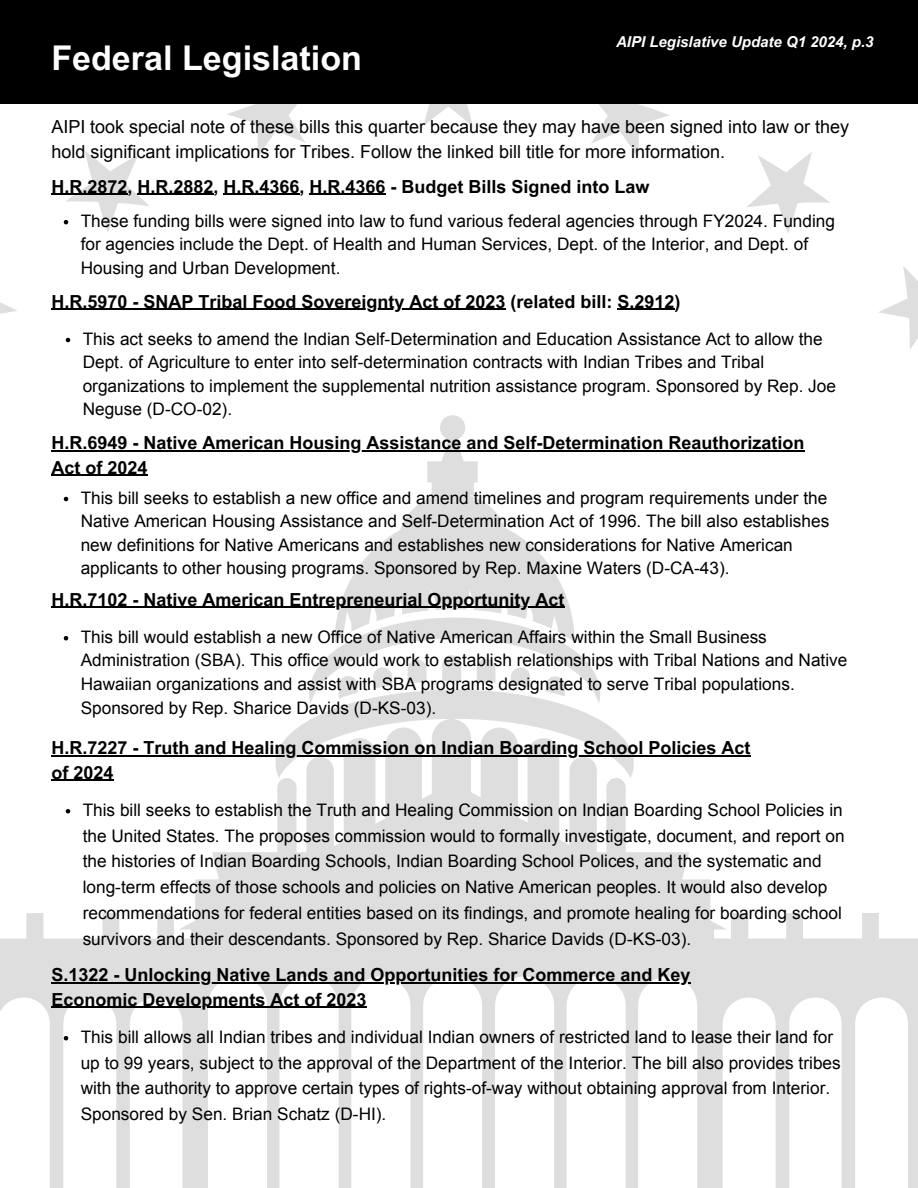
<style>
.page{position:relative;width:918px;height:1188px;background:#fff}
.page>*{position:absolute;margin:0;border:0;box-sizing:border-box;transform-origin:0 0}
.t1{font:700 34.05px "Arial MT Pro";color:#fff}
.t2{font:700 18px/24.8px "Arial MT Pro";color:#000}
.t3{font:18px/24.8px "Arial";color:#000}
.t4{font:17.25px/23.7px "Arial";color:#000}
.t5{font:italic 700 15px "Arial MT Pro";color:#fff}
</style>
<div class="page">
<svg style="left:747px;top:152px;width:83px;height:81px"></svg>
<svg style="left:423px;top:104px;width:50px;height:22px"></svg>
<svg style="left:878px;top:266px;width:40px;height:83px"></svg>
<svg style="left:591px;top:104px;width:79px;height:53px"></svg>
<svg style="left:227px;top:104px;width:78px;height:52px"></svg>
<svg style="left:0;top:302px;width:17px;height:12px"></svg>
<svg style="left:335px;top:415px;width:240px;height:196px"></svg>
<svg style="left:0;top:756px;width:918px;height:432px"></svg>
<svg style="left:275px;top:611px;width:359px;height:167px"></svg>
<div style="left:0;top:0;width:918px;height:104px;background:#000"></div>
<hr style="left:51px;top:309px;width:455px;height:1px;background:#000">
<hr style="left:618px;top:309px;width:57px;height:1px;background:#000">
<svg style="left:66px;top:338px;width:4px;height:4px"></svg>
<hr style="left:51px;top:450px;width:754px;height:1px;background:#000">
<hr style="left:51px;top:475px;width:96px;height:1px;background:#000">
<svg style="left:64px;top:497px;width:4px;height:4px"></svg>
<hr style="left:51px;top:607px;width:514px;height:1px;background:#000">
<svg style="left:64px;top:636px;width:4px;height:4px"></svg>
<hr style="left:51px;top:755px;width:700px;height:1px;background:#000">
<hr style="left:51px;top:780px;width:62px;height:1px;background:#000">
<svg style="left:66px;top:809px;width:4px;height:4px"></svg>
<hr style="left:51px;top:194px;width:76px;height:1px;background:#000">
<hr style="left:137px;top:194px;width:76px;height:1px;background:#000">
<hr style="left:224px;top:194px;width:76px;height:1px;background:#000">
<hr style="left:310px;top:194px;width:76px;height:1px;background:#000">
<svg style="left:64px;top:151px;width:86px;height:81px"></svg>
<svg style="left:64px;top:1036px;width:4px;height:4px"></svg>
<hr style="left:51px;top:982px;width:640px;height:1px;background:#000">
<hr style="left:51px;top:1007px;width:315px;height:1px;background:#000">
<h1 class="t1" style="left:51px;top:45px;width:312px">Federal Legislation</h1>
<p class="t5" style="left:616px;top:36px;width:259px">AIPI Legislative Update Q1 2024, p.3</p>
<p class="t3" style="left:51px;top:115px;width:799px">AIPI took special note of these bills this quarter because they may have been signed into law or they hold significant implications for Tribes. Follow the linked bill title for more information.</p>
<p class="t2" style="left:51px;top:176px;width:600px">H.R.2872, H.R.2882, H.R.4366, H.R.4366 - Budget Bills Signed into Law</p>
<h2 class="t4" style="left:81px;top:209px;width:756px">These funding bills were signed into law to fund various federal agencies through FY2024. Funding for agencies include the Dept. of Health and Human Services, Dept. of the Interior, and Dept. of<br>Housing and Urban Development.</h2>
<h3 class="t2" style="left:51px;top:291px;width:631px">H.R.5970 - SNAP Tribal Food Sovereignty Act of 2023 (related bill: S.2912)</h3>
<h2 class="t4" style="left:83px;top:327px;width:755px">This act seeks to amend the Indian Self-Determination and Education Assistance Act to allow the Dept. of Agriculture to enter into self-determination contracts with Indian Tribes and Tribal organizations to implement the supplemental nutrition assistance program. Sponsored by Rep. Joe Neguse (D-CO-02).</h2>
<p class="t2" style="left:51px;top:433px;width:755px">H.R.6949 - Native American Housing Assistance and Self-Determination Reauthorization<br>Act of 2024</p>
<h2 class="t4" style="left:81px;top:486px;width:750px">This bill seeks to establish a new office and amend timelines and program requirements under the Native American Housing Assistance and Self-Determination Act of 1996. The bill also establishes new definitions for Native Americans and establishes new considerations for Native American applicants to other housing programs. Sponsored by Rep. Maxine Waters (D-CA-43).</h2>
<p class="t2" style="left:51px;top:589px;width:515px">H.R.7102 - Native American Entrepreneurial Opportunity Act</p>
<h2 class="t4" style="left:81px;top:625px;width:768px">This bill would establish a new Office of Native American Affairs within the Small Business Administration (SBA). This office would work to establish relationships with Tribal Nations and Native Hawaiian organizations and assist with SBA programs designated to serve Tribal populations.<br>Sponsored by Rep. Sharice Davids (D-KS-03).</h2>
<p class="t2" style="left:51px;top:737px;width:701px">H.R.7227 - Truth and Healing Commission on Indian Boarding School Policies Act of 2024</p>
<h2 class="t4" style="left:83px;top:797px;width:764px;line-height:25.8px">This bill seeks to establish the Truth and Healing Commission on Indian Boarding School Policies in the United States. The proposes commission would to formally investigate, document, and report on the histories of Indian Boarding Schools, Indian Boarding School Polices, and the systematic and long-term effects of those schools and policies on Native American peoples. It would also develop recommendations for federal entities based on its findings, and promote healing for boarding school survivors and their descendants. Sponsored by Rep. Sharice Davids (D-KS-03).</h2>
<h2 class="t2" style="left:51px;top:964px;width:641px">S.1322 - Unlocking Native Lands and Opportunities for Commerce and Key</h2>
<p class="t2" style="left:51px;top:989px;width:317px">Economic Developments Act of 2023</p>
<p class="t4" style="left:81px;top:1024px;width:762px;line-height:25.8px">This bill allows all Indian tribes and individual Indian owners of restricted land to lease their land for up to 99 years, subject to the approval of the Department of the Interior. The bill also provides tribes with the authority to approve certain types of rights-of-way without obtaining approval from Interior.<br>Sponsored by Sen. Brian Schatz (D-HI).</p>
</div>
